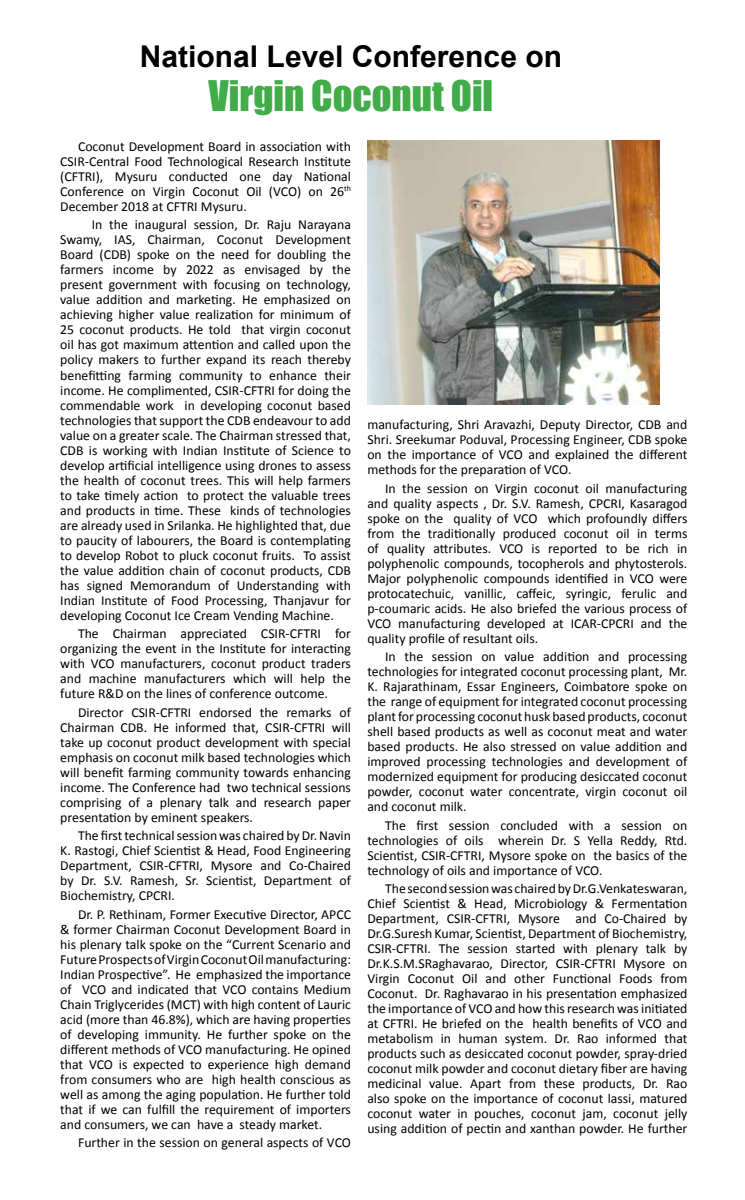
<style>
.page{position:relative;width:745px;height:1200px;background:#fff}
.page>*{position:absolute;margin:0;border:0;box-sizing:border-box;transform-origin:0 0}
.t1{font:38.75px "Impact";color:#41ad49}
.t2{font:700 30px "Arial";color:#000}
.t3{font:13.75px/15px "Calibri";color:#000;text-align:justify}
</style>
<div class="page">
<img style="left:367px;top:141px;width:292px;height:263px">
<h2 class="t2" style="left:140px;top:36px;width:423px">National Level Conference on</h2>
<h1 class="t1" style="left:208px;top:65px;width:286px">Virgin Coconut Oil</h1>
<p class="t3" style="left:60px;top:138px;width:292px;text-indent:18px">Coconut Development Board in association with CSIR-Central Food Technological Research Institute (CFTRI), Mysuru conducted one day National Conference on Virgin Coconut Oil (VCO) on 26<sup>th </sup>December 2018 at CFTRI Mysuru.</p>
<p class="t3" style="left:60px;top:217px;width:292px;text-indent:31px">In the inaugural session, Dr. Raju Narayana Swamy, IAS, Chairman, Coconut Development Board (CDB) spoke on the need for doubling the farmers income by 2022 as envisaged by the present government with focusing on technology, value addition and marketing. He emphasized on achieving higher value realization for minimum of 25 coconut products. He told that virgin coconut oil has got maximum attention and called upon the policy makers to further expand its reach thereby benefitting farming community to enhance their income. He complimented, CSIR-CFTRI for doing the commendable work in developing coconut based technologies that support the CDB endeavour to add value on a greater scale. The Chairman stressed that, CDB is working with Indian Institute of Science to develop artificial intelligence using drones to assess the health of coconut trees. This will help farmers to take timely action to protect the valuable trees and products in time. These kinds of technologies are already used in Srilanka. He highlighted that, due to paucity of labourers, the Board is contemplating to develop Robot to pluck coconut fruits. To assist the value addition chain of coconut products, CDB has signed Memorandum of Understanding with Indian Institute of Food Processing, Thanjavur for developing Coconut Ice Cream Vending Machine.</p>
<p class="t3" style="left:60px;top:625px;width:292px;text-indent:18px">The Chairman appreciated CSIR-CFTRI for organizing the event in the Institute for interacting with VCO manufacturers, coconut product traders and machine manufacturers which will help the future R&amp;D on the lines of conference outcome.</p>
<p class="t3" style="left:60px;top:704px;width:292px;text-indent:18px">Director CSIR-CFTRI endorsed the remarks of Chairman CDB. He informed that, CSIR-CFTRI will take up coconut product development with special emphasis on coconut milk based technologies which will benefit farming community towards enhancing income. The Conference had two technical sessions comprising of a plenary talk and research paper presentation by eminent speakers.</p>
<p class="t3" style="left:60px;top:827px;width:292px;text-indent:18px">The first technical session was chaired by Dr. Navin K. Rastogi, Chief Scientist &amp; Head, Food Engineering Department, CSIR-CFTRI, Mysore and Co-Chaired by Dr. S.V. Ramesh, Sr. Scientist, Department of Biochemistry, CPCRI.</p>
<p class="t3" style="left:60px;top:906px;width:292px;text-indent:18px">Dr. P. Rethinam, Former Executive Director, APCC &amp; former Chairman Coconut Development Board in his plenary talk spoke on the “Current Scenario and Future Prospects of Virgin Coconut Oil manufacturing:<br>Indian Prospective”. He emphasized the importance of VCO and indicated that VCO contains Medium Chain Triglycerides (MCT) with high content of Lauric acid (more than 46.8%), which are having properties of developing immunity. He further spoke on the different methods of VCO manufacturing. He opined that VCO is expected to experience high demand from consumers who are high health conscious as well as among the aging population. He further told that if we can fulfill the requirement of importers and consumers, we can have a steady market.</p>
<p class="t3" style="left:78px;top:1135px;width:274px">Further in the session on general aspects of VCO</p>
<p class="t3" style="left:367px;top:416px;width:321px">manufacturing, Shri Aravazhi, Deputy Director, CDB and Shri. Sreekumar Poduval, Processing Engineer, CDB spoke on the importance of VCO and explained the different methods for the preparation of VCO.</p>
<p class="t3" style="left:367px;top:480px;width:321px;text-indent:18px">In the session on Virgin coconut oil manufacturing and quality aspects , Dr. S.V. Ramesh, CPCRI, Kasaragod spoke on the quality of VCO which profoundly differs from the traditionally produced coconut oil in terms of quality attributes. VCO is reported to be rich in polyphenolic compounds, tocopherols and phytosterols.<br>Major polyphenolic compounds identified in VCO were protocatechuic, vanillic, caffeic, syringic, ferulic and p-coumaric acids. He also briefed the various process of VCO manufacturing developed at ICAR-CPCRI and the quality profile of resultant oils.</p>
<p class="t3" style="left:367px;top:649px;width:321px;text-indent:18px">In the session on value addition and processing technologies for integrated coconut processing plant, Mr.<br>K. Rajarathinam, Essar Engineers, Coimbatore spoke on the range of equipment for integrated coconut processing plant for processing coconut husk based products, coconut shell based products as well as coconut meat and water based products. He also stressed on value addition and improved processing technologies and development of modernized equipment for producing desiccated coconut powder, coconut water concentrate, virgin coconut oil and coconut milk.</p>
<p class="t3" style="left:367px;top:817px;width:321px;text-indent:18px">The first session concluded with a session on technologies of oils wherein Dr. S Yella Reddy, Rtd.<br>Scientist, CSIR-CFTRI, Mysore spoke on the basics of the technology of oils and importance of VCO.</p>
<p class="t3" style="left:367px;top:881px;width:321px;text-indent:18px">The second session was chaired by Dr.G.Venkateswaran, Chief Scientist &amp; Head, Microbiology &amp; Fermentation Department, CSIR-CFTRI, Mysore and Co-Chaired by Dr.G.Suresh Kumar, Scientist, Department of Biochemistry, CSIR-CFTRI. The session started with plenary talk by Dr.K.S.M.SRaghavarao, Director, CSIR-CFTRI Mysore on Virgin Coconut Oil and other Functional Foods from Coconut. Dr. Raghavarao in his presentation emphasized the importance of VCO and how this research was initiated at CFTRI. He briefed on the health benefits of VCO and metabolism in human system. Dr. Rao informed that products such as desiccated coconut powder, spray-dried coconut milk powder and coconut dietary fiber are having medicinal value. Apart from these products, Dr. Rao also spoke on the importance of coconut lassi, matured coconut water in pouches, coconut jam, coconut jelly using addition of pectin and xanthan powder. He further</p>
</div>
